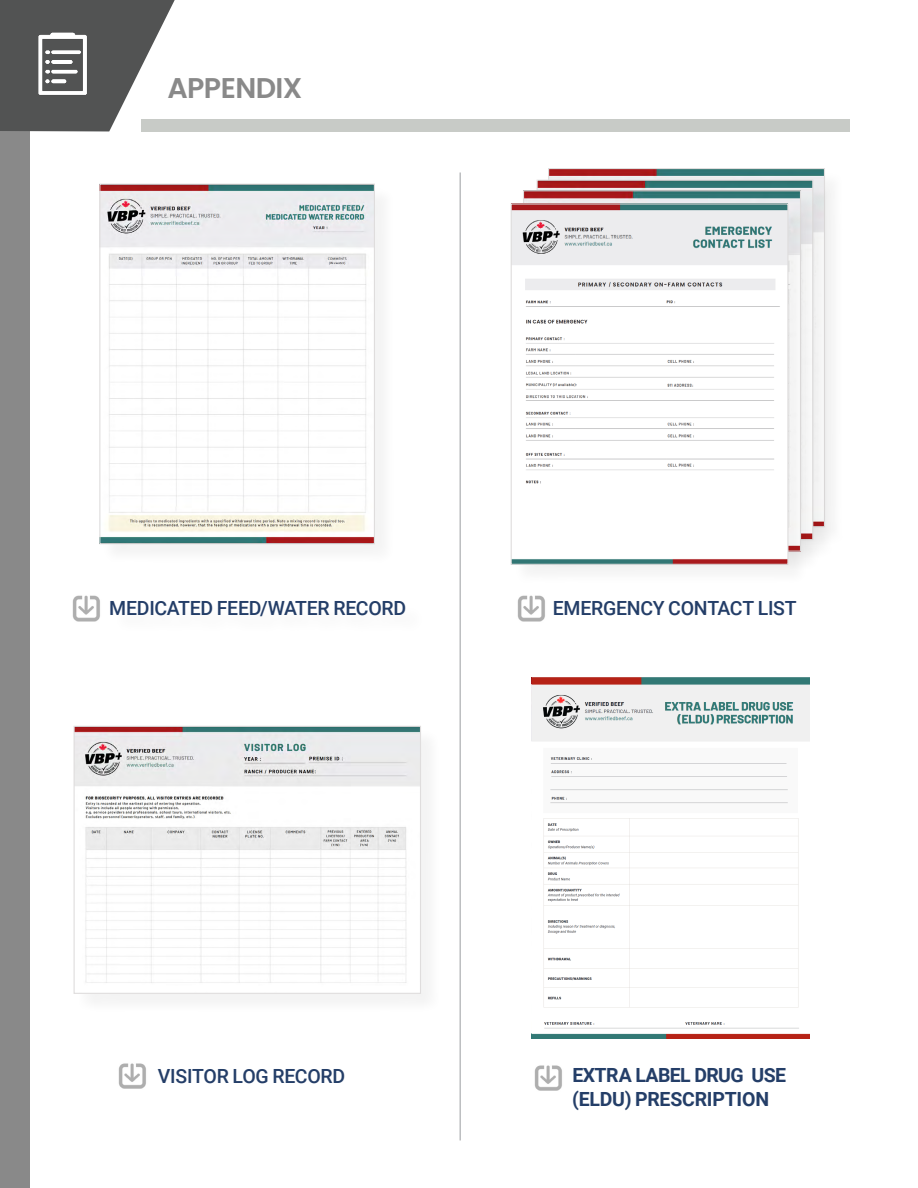
<style>
.page{position:relative;width:918px;height:1188px;background:#fff}
.page>*{position:absolute;margin:0;border:0;box-sizing:border-box;transform-origin:0 0}
.t1{font:600 28.5px "Poppins";letter-spacing:-.02em;color:#898989}
.t2{font:500 19.5px "Roboto";letter-spacing:-.015em;color:#243e68}
.t3{font:700 19.5px/24px "Roboto";letter-spacing:-.01em;color:#243e68}
</style>
<div class="page">
<div style="left:141px;top:119px;width:709px;height:12px;background:#c8cbc7"></div>
<img style="left:550px;top:170px;width:273px;height:11px">
<div style="left:538px;top:181px;width:296px;height:380px;background:#000;opacity:.05"></div>
<img style="left:539px;top:182px;width:272px;height:10px">
<div style="left:525px;top:192px;width:297px;height:380px;background:#000;opacity:.05"></div>
<img style="left:525px;top:192px;width:274px;height:13px">
<div style="left:512px;top:205px;width:297px;height:381px;background:#000;opacity:.05"></div>
<img style="left:513px;top:205px;width:273px;height:358px">
<div style="left:511px;top:203px;width:277px;height:362px;border:1px solid #dfdddd"></div>
<div style="left:0;top:0;width:30px;height:1188px;background:#898989"></div>
<svg style="left:0;top:0;width:175px;height:131px"></svg>
<hr style="left:459px;top:173px;width:2px;height:967px;background:#bcbec0">
<div style="left:101px;top:185px;width:295px;height:380px;background:#f8f8f8"></div>
<img style="left:101px;top:186px;width:272px;height:356px">
<div style="left:99px;top:184px;width:276px;height:360px;border:1px solid #dfdddd"></div>
<div style="left:75px;top:727px;width:367px;height:288px;background:#fbfbfb"></div>
<img style="left:76px;top:728px;width:343px;height:255px">
<div style="left:74px;top:726px;width:347px;height:268px;border:1px solid #dfdddd"></div>
<img style="left:36px;top:32px;width:55px;height:65px">
<img style="left:72px;top:595px;width:28px;height:27px">
<img style="left:517px;top:595px;width:28px;height:27px">
<img style="left:118px;top:1063px;width:28px;height:26px">
<img style="left:534px;top:1065px;width:28px;height:26px">
<img style="left:532px;top:678px;width:278px;height:360px">
<h1 class="t1" style="left:167px;top:71px;width:137px">APPENDIX</h1>
<p class="t2" style="left:109px;top:594px;width:299px">MEDICATED FEED/WATER RECORD</p>
<p class="t2" style="left:553px;top:594px;width:245px">EMERGENCY CONTACT LIST</p>
<p class="t2" style="left:158px;top:1062px;width:189px">VISITOR LOG RECORD</p>
<p class="t3" style="left:572px;top:1063px;width:215px">EXTRA LABEL DRUG USE (ELDU) PRESCRIPTION</p>
</div>
